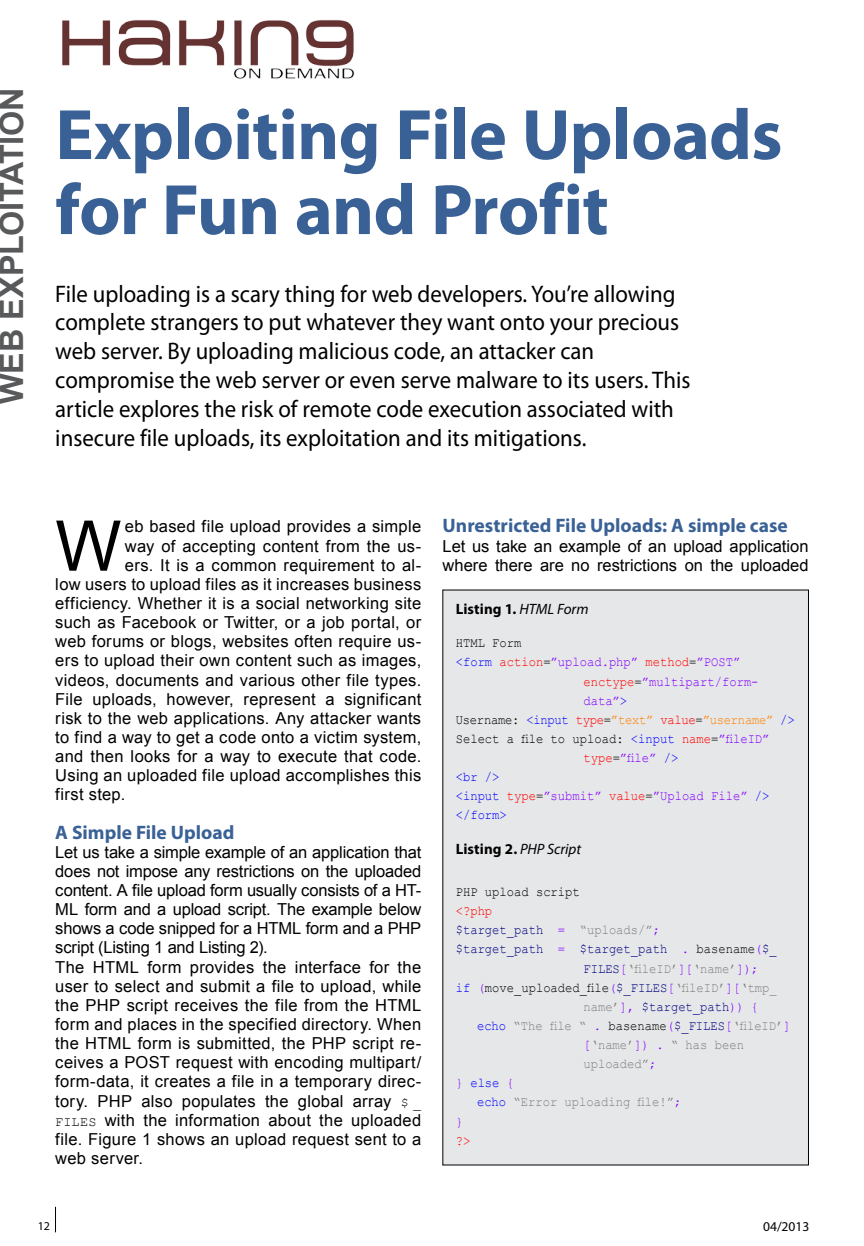
<style>
.page{position:relative;width:864px;height:1246px;background:#fff}
.page>*{position:absolute;margin:0;border:0;box-sizing:border-box;transform-origin:0 0}
.t1{font:700 72px/75px "Myriad Pro";letter-spacing:-.01em;color:#3a6196}
.t2{font:69.9px "Arial";color:#000}
.t3{font:700 32.4px "Arial";letter-spacing:-.005em;color:#58595b}
.t4{font:24px/28.8px "Myriad Pro";color:#000;scale:.95 1}
.t5{font:700 19.5px "Myriad Pro";color:#3a6196}
.t6{font:16.5px/19.2px "Arial";letter-spacing:.015em;color:#000}
.t7{font:700 15px "Myriad Pro";letter-spacing:.005em;color:#000}
.t8{font:13.5px "Courier New";color:#8000ff;scale:.9 1}
.t9{font:13.5px "Courier New";color:#808080;scale:.9 1}
.t10{font:13.5px "Courier New";color:#000;scale:.9 1}
.t11{font:13.5px "Courier New";color:#000080;scale:.9 1}
.t12{font:13.5px "Courier New";letter-spacing:-.02em;color:#ff8000;scale:.9 1}
.t13{font:13.5px "Courier New";color:#00f;scale:.9 1}
.t14{font:13.5px "Myriad Pro";color:#000}
.t15{font:13.5px "Courier New";color:#f00;scale:.9 1}
.t16{font:12px "Myriad Pro";color:#000}
.s1{font-family:"Courier New";font-size:13.5px}
.s2{font-weight:400;font-style:italic}
.s3{color:#00f}
.s4{color:#f00}
.s5{color:#000}
.s6{color:#8000ff}
.s7{color:#808080}
.s8{color:#000080}
</style>
<div class="page">
<svg style="left:55px;top:1207px;width:1px;height:25px"></svg>
<img style="left:62px;top:20px;width:293px;height:59px">
<div style="left:442px;top:590px;width:366px;height:575px;background:#e6e7e8"></div>
<h3 class="t3" style="left:-10px;top:404px;width:319px;rotate:-90deg">WEB EXPLOITATION</h3>
<h1 class="t1" style="left:55px;top:95px;width:728px">Exploiting File Uploads for Fun and Profit</h1>
<p class="t4" style="left:55px;top:279px;width:669px">File uploading is a scary thing for web developers. You’re allowing complete strangers to put whatever they want onto your precious web server. By uploading malicious code, an attacker can compromise the web server or even serve malware to its users. This article explores the risk of remote code execution associated with insecure file uploads, its exploitation and its mitigations.</p>
<h2 class="t2" style="left:55px;top:500px;width:68px">W</h2>
<p class="t6" style="left:125px;top:517px;width:298px">eb based file upload provides a simple</p>
<p class="t6" style="left:125px;top:536px;width:298px">way of accepting content from the us-</p>
<p class="t6" style="left:125px;top:555px;width:298px">ers. It is a common requirement to al-</p>
<p class="t6" style="left:55px;top:575px;width:367px">low users to upload files as it increases business</p>
<p class="t6" style="left:55px;top:594px;width:367px">efficiency. Whether it is a social networking site</p>
<p class="t6" style="left:55px;top:613px;width:367px">such as Facebook or Twitter, or a job portal, or</p>
<p class="t6" style="left:55px;top:632px;width:367px">web forums or blogs, websites often require us-</p>
<p class="t6" style="left:55px;top:651px;width:367px">ers to upload their own content such as images,</p>
<p class="t6" style="left:55px;top:670px;width:367px">videos, documents and various other file types.</p>
<p class="t6" style="left:55px;top:689px;width:367px">File uploads, however, represent a significant</p>
<p class="t6" style="left:55px;top:709px;width:367px">risk to the web applications. Any attacker wants</p>
<p class="t6" style="left:55px;top:728px;width:367px">to find a way to get a code onto a victim system,</p>
<p class="t6" style="left:55px;top:747px;width:367px">and then looks for a way to execute that code.</p>
<p class="t6" style="left:55px;top:766px;width:367px">Using an uploaded file upload accomplishes this</p>
<p class="t6" style="left:55px;top:785px;width:72px">first step.</p>
<p class="t5" style="left:55px;top:819px;width:180px">A Simple File Upload</p>
<p class="t6" style="left:55px;top:842px;width:367px">Let us take a simple example of an application that does not impose any restrictions on the uploaded content. A file upload form usually consists of a HT-ML form and a upload script. The example below shows a code snipped for a HTML form and a PHP script (Listing 1 and Listing 2).<br>The HTML form provides the interface for the user to select and submit a file to upload, while the PHP script receives the file from the HTML form and places in the specified directory. When the HTML form is submitted, the PHP script re&shy;ceives a POST request with encoding multipart/ form-data, it creates a file in a temporary direc&shy;tory. PHP also populates the global array <span class="s1">$ _ FILES</span> with the information about the uploaded file. Figure 1 shows an upload request sent to a web server.</p>
<p class="t5" style="left:442px;top:513px;width:346px">Unrestricted File Uploads: A simple case</p>
<p class="t6" style="left:442px;top:536px;width:367px">Let us take an example of an upload application where there are no restrictions on the uploaded</p>
<p class="t7" style="left:455px;top:599px;width:134px">Listing 1. <span class="s2">HTML Form</span></p>
<p class="t10" style="left:455px;top:635px;width:74px">HTML Form</p>
<p class="t8" style="left:455px;top:654px;width:317px"><span class="s3">&lt;form</span> <span class="s4">action</span><span class="s5">=</span>”upload.php” <span class="s4">method</span><span class="s5">=</span>”POST”</p>
<p class="t8" style="left:583px;top:673px;width:196px"><span class="s4">enctype</span><span class="s5">=</span>”multipart/form-</p>
<p class="t8" style="left:583px;top:692px;width:50px">data”<span class="s3">&gt;</span></p>
<p class="t12" style="left:455px;top:711px;width:378px"><span class="s5">Username:</span> <span class="s3">&lt;input</span> <span class="s4">type</span><span class="s5">=</span>”text” <span class="s4">value</span><span class="s5">=</span>”username” <span class="s3">/&gt;</span></p>
<p class="t10" style="left:455px;top:730px;width:350px">Select a file to upload: <span class="s3">&lt;input</span> <span class="s4">name</span>=<span class="s6">”fileID”</span></p>
<p class="t8" style="left:583px;top:749px;width:107px"><span class="s4">type</span><span class="s5">=</span>”file” <span class="s3">/&gt;</span></p>
<p class="t13" style="left:455px;top:769px;width:50px">&lt;br /&gt;</p>
<p class="t8" style="left:455px;top:788px;width:350px"><span class="s3">&lt;input</span> <span class="s4">type</span><span class="s5">=</span>”submit” <span class="s4">value</span><span class="s5">=</span>”Upload File” <span class="s3">/&gt;</span></p>
<p class="t13" style="left:455px;top:807px;width:58px">&lt;/form&gt;</p>
<p class="t7" style="left:455px;top:839px;width:127px">Listing 2. <span class="s2">PHP Script</span></p>
<p class="t10" style="left:455px;top:883px;width:139px">PHP upload script</p>
<p class="t15" style="left:455px;top:902px;width:42px">&lt;?php</p>
<p class="t11" style="left:455px;top:922px;width:228px">$target_path <span class="s6">=</span> <span class="s7">“uploads/”</span><span class="s6">;</span></p>
<p class="t11" style="left:455px;top:941px;width:358px">$target_path <span class="s6">=</span> $target_path <span class="s6">.</span> <span class="s5">basename</span><span class="s6">(</span>$_</p>
<p class="t9" style="left:583px;top:960px;width:196px"><span class="s8">FILES</span><span class="s6">[</span>‘fileID’<span class="s6">][</span>‘name’<span class="s6">]);</span></p>
<p class="t10" style="left:455px;top:979px;width:358px"><span class="s3">if</span> <span class="s6">(</span>move_uploaded_file<span class="s6">(</span><span class="s8">$_FILES</span><span class="s6">[</span><span class="s7">‘fileID’</span><span class="s6">][</span><span class="s7">‘tmp_</span></p>
<p class="t11" style="left:583px;top:998px;width:196px"><span class="s7">name’</span><span class="s6">],</span> $target_path<span class="s6">)) {</span></p>
<p class="t9" style="left:477px;top:1017px;width:350px"><span class="s3">echo</span> “The file “ <span class="s6">.</span> <span class="s5">basename</span><span class="s6">(</span><span class="s8">$_FILES</span><span class="s6">[</span>‘fileID’<span class="s6">]</span></p>
<p class="t9" style="left:583px;top:1036px;width:180px"><span class="s6">[</span>‘name’<span class="s6">]) .</span> “ has been</p>
<p class="t9" style="left:583px;top:1055px;width:83px">uploaded”<span class="s6">;</span></p>
<p class="t13" style="left:455px;top:1075px;width:66px"><span class="s6">}</span> else <span class="s6">{</span></p>
<p class="t9" style="left:477px;top:1094px;width:228px"><span class="s3">echo</span> “Error uploading file!”<span class="s6">;</span></p>
<p class="t8" style="left:455px;top:1113px;width:10px">}</p>
<p class="t15" style="left:455px;top:1132px;width:18px">?&gt;</p>
<p class="t16" style="left:38px;top:1219px;width:14px">12</p>
<p class="t14" style="left:762px;top:1218px;width:48px">04/2013</p>
</div>
